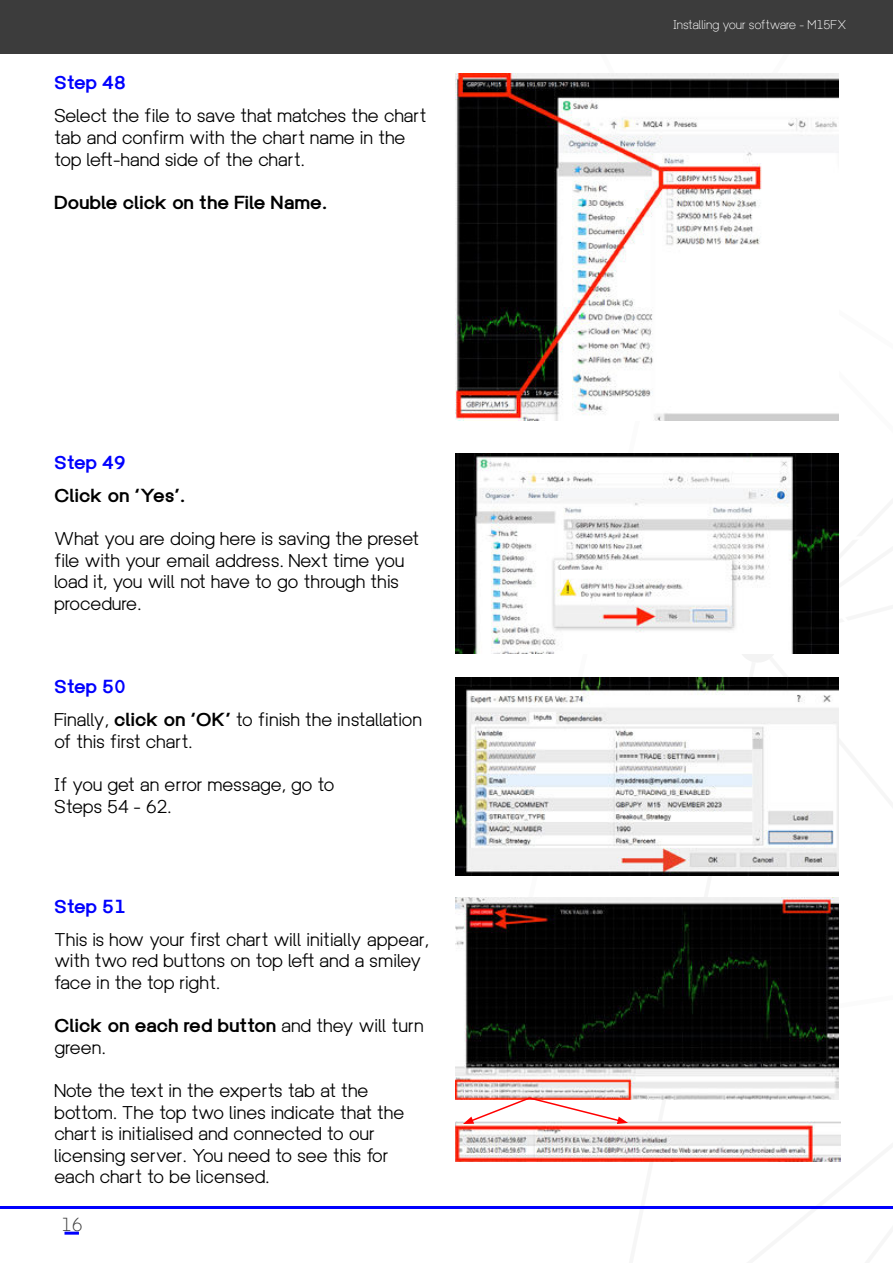
<style>
.page{position:relative;width:893px;height:1263px;background:#fff}
.page>*{position:absolute;margin:0;border:0;box-sizing:border-box;transform-origin:0 0}
.t1{font:18px/21.6px "Univa Nova";letter-spacing:-.03em;color:#000}
.t2{font:700 18px "Univa Nova";letter-spacing:-.03em;color:#000}
.t3{font:700 18px "Univa Nova";letter-spacing:-.015em;color:#0000fe}
.t4{font:300 18px "Univa Nova";color:#3c3c3c}
.t5{font:300 12px "Univa Nova";letter-spacing:-.03em;color:#fff}
.s1{font-weight:700}
</style>
<div class="page">
<hr style="left:0;top:1206px;width:893px;height:3px;background:#0000fe">
<hr style="left:65px;top:1232px;width:14px;height:3px;background:#0000fe">
<div style="left:0;top:0;width:893px;height:54px;background:#3c3c3c"></div>
<img style="left:455px;top:73px;width:384px;height:348px">
<img style="left:455px;top:453px;width:383px;height:200px">
<img style="left:455px;top:677px;width:384px;height:198px">
<img style="left:455px;top:897px;width:384px;height:202px">
<img style="left:455px;top:1122px;width:386px;height:39px">
<svg style="left:462px;top:1027px;width:166px;height:97px"></svg>
<p class="t3" style="left:54px;top:71px;width:73px">Step 48</p>
<p class="t1" style="left:54px;top:104px;width:374px">Select the file to save that matches the chart tab and confirm with the chart name in the top left-hand side of the chart.</p>
<p class="t2" style="left:54px;top:190px;width:275px">Double click on the File Name.</p>
<p class="t3" style="left:54px;top:450px;width:73px">Step 49</p>
<p class="t2" style="left:54px;top:483px;width:133px">Click on ‘Yes’.</p>
<p class="t1" style="left:54px;top:527px;width:367px">What you are doing here is saving the preset file with your email address. Next time you load it, you will not have to go through this procedure.</p>
<p class="t3" style="left:54px;top:674px;width:73px">Step 50</p>
<p class="t1" style="left:54px;top:708px;width:370px">Finally, <span class="s1">click on ‘OK’</span> to finish the installation of this first chart.</p>
<p class="t1" style="left:54px;top:773px;width:282px">If you get an error message, go to<br>Steps 54 - 62.</p>
<p class="t3" style="left:54px;top:894px;width:73px">Step 51</p>
<p class="t1" style="left:54px;top:928px;width:377px">This is how your first chart will initially appear, with two red buttons on top left and a smiley face in the top right.</p>
<p class="t1" style="left:54px;top:1014px;width:371px"><span class="s1">Click on each red button</span> and they will turn green.</p>
<p class="t1" style="left:54px;top:1079px;width:352px">Note the text in the experts tab at the bottom. The top two lines indicate that the chart is initialised and connected to our licensing server. You need to see this for each chart to be licensed.</p>
<p class="t4" style="left:61px;top:1217px;width:23px">16</p>
<p class="t5" style="left:673px;top:20px;width:175px">Installing your software - M15FX</p>
</div>
